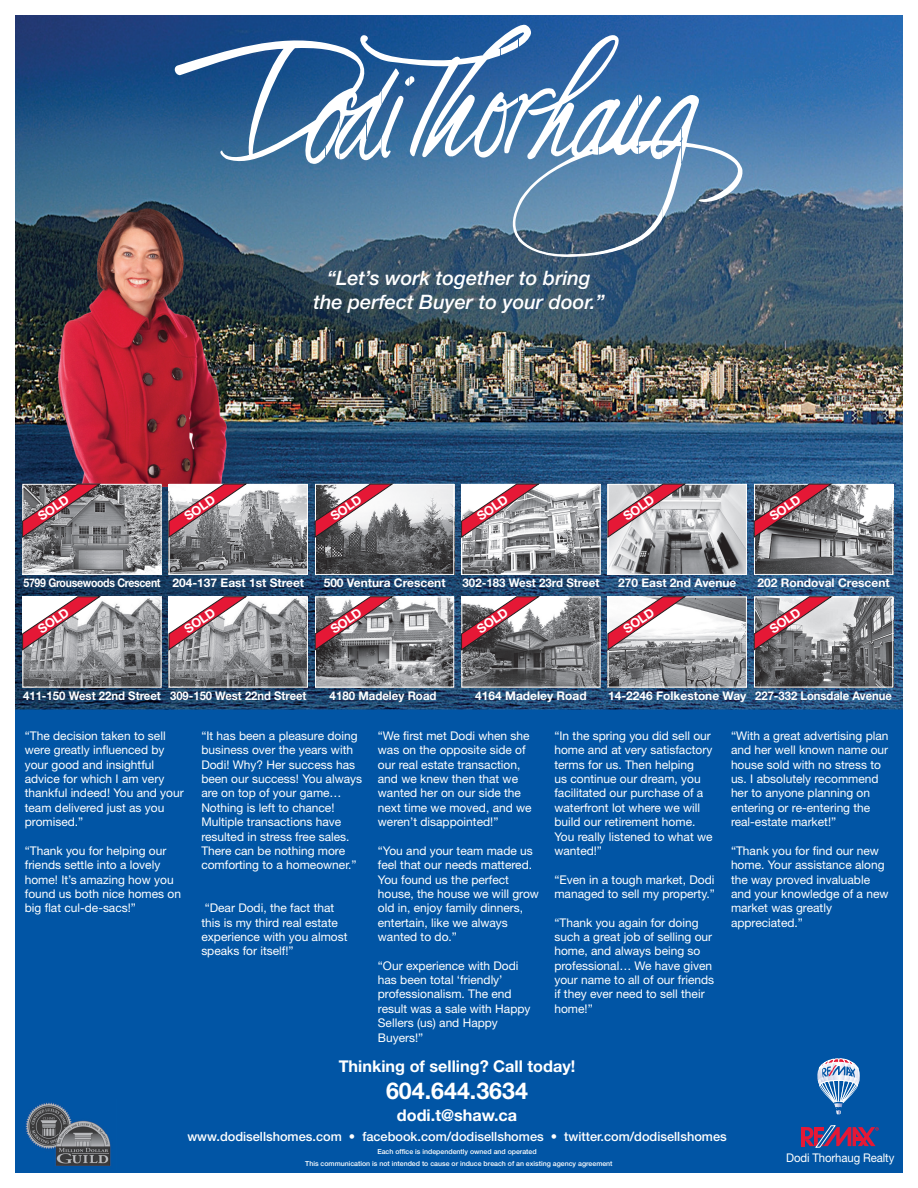
<style>
.page{position:relative;width:918px;height:1188px;background:#fff}
.page>*{position:absolute;margin:0;border:0;box-sizing:border-box;transform-origin:0 0}
.t1{font:700 23.25px "Helvetica Neue";color:#fff}
.t2{font:italic 500 19.95px/23.9px "Helvetica Neue";color:#fff;text-align:center}
.t3{font:700 16.2px "Helvetica Neue";color:#fff}
.t4{font:500 12.75px "Helvetica Neue";color:#fff}
.t5{font:700 12.6px "Helvetica Neue";color:#fff}
.t6{font:12px/14.4px "Helvetica Neue";color:#fff}
.t7{font:700 12px "Helvetica Neue";color:#fff}
.t8{font:700 12px "Helvetica Neue";letter-spacing:-.03em;color:#fff;scale:.88 1}
.t9{font:700 12px "Helvetica Neue";color:#fff;scale:.95 1}
.t10{font:700 12px "Helvetica Neue";color:#fff;scale:.96 1}
.t11{font:12px "Helvetica Neue";color:#fff;scale:.95 1}
.t12{font:500 6.9px "Helvetica Neue";color:#fff}
</style>
<div class="page">
<img style="left:15px;top:15px;width:888px;height:1158px">
<svg style="left:172px;top:24px;width:579px;height:232px;background:#537da6"></svg>
<h2 class="t2" style="left:313px;top:265px;width:293px">“Let’s work together to bring the perfect Buyer to your door.”</h2>
<p class="t5" style="left:35px;top:511px;width:36px;rotate:-34deg">SOLD</p>
<p class="t5" style="left:181px;top:511px;width:36px;rotate:-34deg">SOLD</p>
<p class="t5" style="left:327px;top:511px;width:36px;rotate:-34deg">SOLD</p>
<p class="t5" style="left:474px;top:511px;width:36px;rotate:-34deg">SOLD</p>
<p class="t5" style="left:620px;top:511px;width:36px;rotate:-34deg">SOLD</p>
<p class="t5" style="left:766px;top:511px;width:36px;rotate:-34deg">SOLD</p>
<p class="t8" style="left:24px;top:576px;width:320px">5799 Grousewoods Crescent 204-137 East 1st Street</p>
<p class="t7" style="left:324px;top:576px;width:123px">500 Ventura Crescent</p>
<p class="t10" style="left:463px;top:576px;width:144px">302-183 West 23rd Street</p>
<p class="t7" style="left:618px;top:576px;width:120px">270 East 2nd Avenue</p>
<p class="t7" style="left:758px;top:576px;width:134px">202 Rondoval Crescent</p>
<p class="t5" style="left:35px;top:624px;width:36px;rotate:-34deg">SOLD</p>
<p class="t5" style="left:181px;top:624px;width:36px;rotate:-34deg">SOLD</p>
<p class="t5" style="left:474px;top:624px;width:36px;rotate:-34deg">SOLD</p>
<p class="t5" style="left:620px;top:624px;width:36px;rotate:-34deg">SOLD</p>
<p class="t5" style="left:766px;top:624px;width:36px;rotate:-34deg">SOLD</p>
<p class="t5" style="left:327px;top:624px;width:36px;rotate:-34deg">SOLD</p>
<p class="t9" style="left:23px;top:688px;width:300px">411-150 West 22nd Street 309-150 West 22nd Street</p>
<p class="t10" style="left:330px;top:688px;width:113px">4180 Madeley Road</p>
<p class="t7" style="left:475px;top:688px;width:113px">4164 Madeley Road</p>
<p class="t7" style="left:608px;top:688px;width:285px">14-2246 Folkestone Way 227-332 Lonsdale Avenue</p>
<p class="t6" style="left:25px;top:728px;width:160px">“The decision taken to sell were greatly influenced by your good and insightful advice for which I am very thankful indeed! You and your team delivered just as you promised.”</p>
<p class="t6" style="left:25px;top:843px;width:158px">“Thank you for helping our friends settle into a lovely home! It’s amazing how you found us both nice homes on big flat cul-de-sacs!”</p>
<p class="t6" style="left:201px;top:728px;width:162px">“It has been a pleasure doing business over the years with<br>Dodi! Why? Her success has been our success! You always are on top of your game…<br>Nothing is left to chance!<br>Multiple transactions have resulted in stress free sales.<br>There can be nothing more comforting to a homeowner.”</p>
<p class="t6" style="left:201px;top:901px;width:148px">“Dear Dodi, the fact that this is my third real estate experience with you almost speaks for itself!”</p>
<p class="t6" style="left:378px;top:728px;width:155px">“We first met Dodi when she was on the opposite side of our real estate transaction, and we knew then that we wanted her on our side the next time we moved, and we weren’t disappointed!”</p>
<p class="t6" style="left:378px;top:843px;width:163px">“You and your team made us feel that our needs mattered.<br>You found us the perfect house, the house we will grow old in, enjoy family dinners, entertain, like we always wanted to do.”</p>
<p class="t6" style="left:378px;top:958px;width:154px">“Our experience with Dodi has been total ‘friendly’ professionalism. The end result was a sale with Happy<br>Sellers (us) and Happy<br>Buyers!”</p>
<p class="t6" style="left:554px;top:728px;width:160px">“In the spring you did sell our home and at very satisfactory terms for us. Then helping<br>us continue our dream, you facilitated our purchase of a waterfront lot where we will build our retirement home.<br>You really listened to what we wanted!”</p>
<p class="t6" style="left:554px;top:872px;width:162px">“Even in a tough market, Dodi managed to sell my property.”</p>
<p class="t6" style="left:554px;top:915px;width:161px">“Thank you again for doing such a great job of selling our home, and always being so professional… We have given your name to all of our friends if they ever need to sell their home!”</p>
<h3 class="t3" style="left:339px;top:1056px;width:238px">Thinking of selling? Call today!</h3>
<h1 class="t1" style="left:386px;top:1076px;width:143px">604.644.3634</h1>
<p class="t6" style="left:731px;top:728px;width:159px">“With a great advertising plan and her well known name our house sold with no stress to us. I absolutely recommend her to anyone planning on entering or re-entering the real-estate market!”</p>
<p class="t6" style="left:731px;top:843px;width:159px">“Thank you for find our new home. Your assistance along the way proved invaluable and your knowledge of a new market was greatly appreciated.”</p>
<h3 class="t3" style="left:397px;top:1106px;width:122px">dodi.t@shaw.ca</h3>
<p class="t4" style="left:187px;top:1129px;width:541px">www.dodisellshomes.com • facebook.com/dodisellshomes • twitter.com/dodisellshomes</p>
<p class="t12" style="left:377px;top:1148px;width:161px">Each office is independently owned and operated</p>
<p class="t12" style="left:305px;top:1160px;width:309px">This communication is not intended to cause or induce breach of an existing agency agreement</p>
<p class="t11" style="left:786px;top:1151px;width:116px">Dodi Thorhaug Realty</p>
</div>
